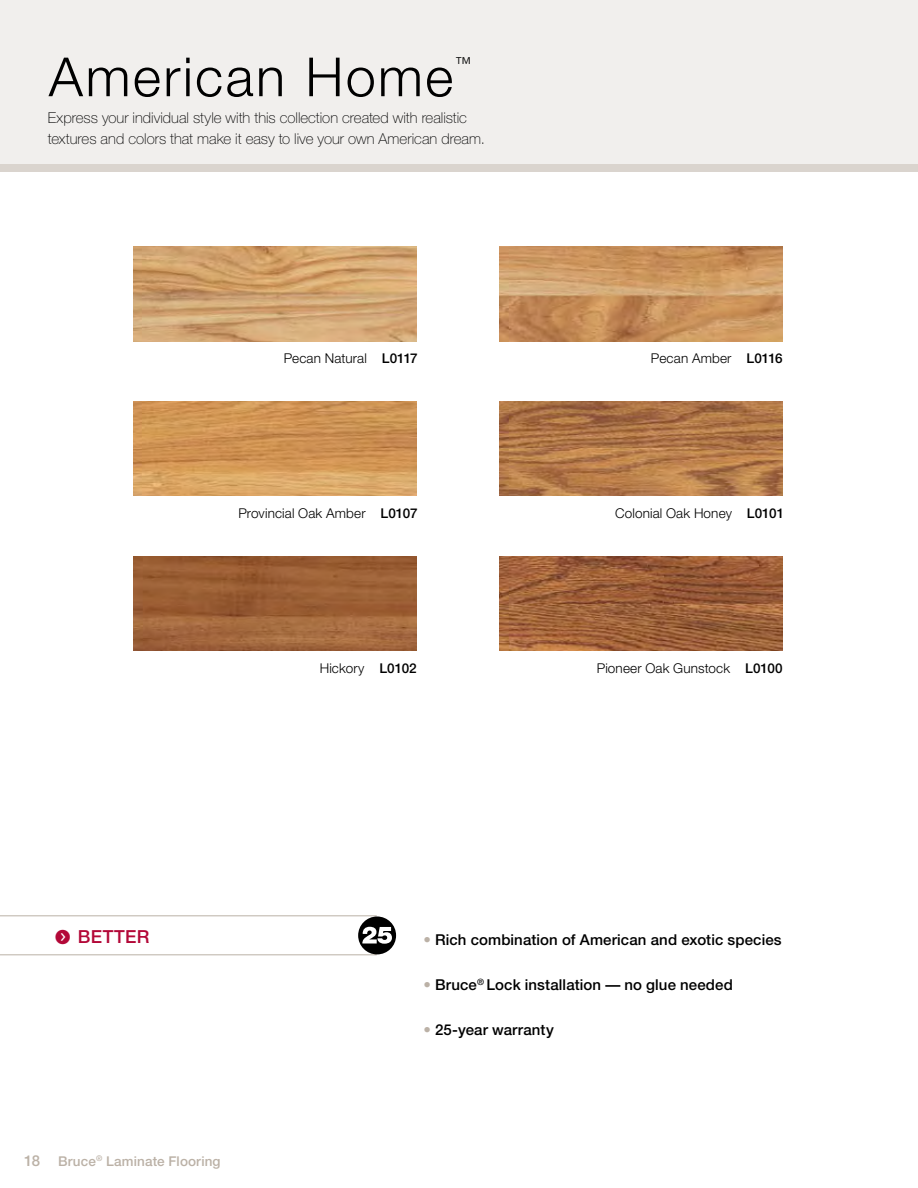
<style>
.page{position:relative;width:918px;height:1188px;background:#fff}
.page>*{position:absolute;margin:0;border:0;box-sizing:border-box;transform-origin:0 0}
.t1{font:300 54px "Helvetica Neue";letter-spacing:.045em;color:#000}
.t2{font:500 18px "Helvetica Neue";color:#b30838}
.t3{font:300 16.65px "Helvetica Neue";color:#000}
.t4{font:100 15px/21px "Helvetica Neue";color:#000}
.t5{font:500 15px "Helvetica Neue";letter-spacing:.005em;color:#000}
.t6{font:500 15px "Helvetica Neue";color:#bbb1a6}
.t7{font:300 13.5px "Helvetica Neue";letter-spacing:.01em;color:#000}
.t8{font:500 13.5px "Helvetica Neue";letter-spacing:.01em;color:#bbb1a6}
.s1{font-weight:500}
.s2{font-family:"Button Bonus Circle Negative";font-weight:400}
.s3{color:#bbb1a6}
</style>
<div class="page">
<div style="left:0;top:0;width:918px;height:167px;background:#f1efed"></div>
<div style="left:0;top:164px;width:918px;height:7px;background:#dad4ce"></div>
<hr style="left:0;top:954px;width:377px;height:1px;background:#bbb1a6">
<hr style="left:0;top:915px;width:377px;height:1px;background:#bbb1a6">
<div style="left:358px;top:916px;width:38px;height:38px;background:#000;border-radius:50%"></div>
<svg style="left:362px;top:927px;width:30px;height:17px"></svg>
<img style="left:500px;top:247px;width:283px;height:94px">
<img style="left:133px;top:247px;width:284px;height:94px">
<img style="left:500px;top:401px;width:283px;height:95px">
<img style="left:133px;top:401px;width:284px;height:95px">
<img style="left:500px;top:556px;width:283px;height:95px">
<img style="left:133px;top:556px;width:284px;height:95px">
<h1 class="t1" style="left:49px;top:44px;width:406px">American Home</h1>
<p class="t3" style="left:455px;top:53px;width:18px">™</p>
<p class="t4" style="left:48px;top:107px;width:439px">Express your individual style with this collection created with realistic textures and colors that make it easy to live your own American dream.</p>
<p class="t7" style="left:284px;top:350px;width:136px">Pecan Natural <span class="s1">L0117</span></p>
<p class="t7" style="left:651px;top:350px;width:133px">Pecan Amber <span class="s1">L0116</span></p>
<p class="t7" style="left:238px;top:505px;width:181px">Provincial Oak Amber <span class="s1">L0107</span></p>
<p class="t7" style="left:615px;top:505px;width:171px">Colonial Oak Honey <span class="s1">L0101</span></p>
<p class="t7" style="left:320px;top:660px;width:99px">Hickory <span class="s1">L0102</span></p>
<p class="t7" style="left:597px;top:660px;width:187px">Pioneer Oak Gunstock <span class="s1">L0100</span></p>
<p class="t2" style="left:54px;top:926px;width:97px"><span class="s2">f</span> BETTER</p>
<p class="t6" style="left:24px;top:1152px;width:17px">18</p>
<p class="t8" style="left:58px;top:1153px;width:164px">Bruce<sup>®</sup> Laminate Flooring</p>
<p class="t5" style="left:423px;top:930px;width:360px"><span class="s3">•</span> Rich combination of American and exotic species</p>
<p class="t5" style="left:423px;top:975px;width:311px"><span class="s3">•</span> Bruce<sup>®</sup> Lock installation — no glue needed</p>
<p class="t5" style="left:423px;top:1020px;width:132px"><span class="s3">•</span> 25-year warranty</p>
</div>
